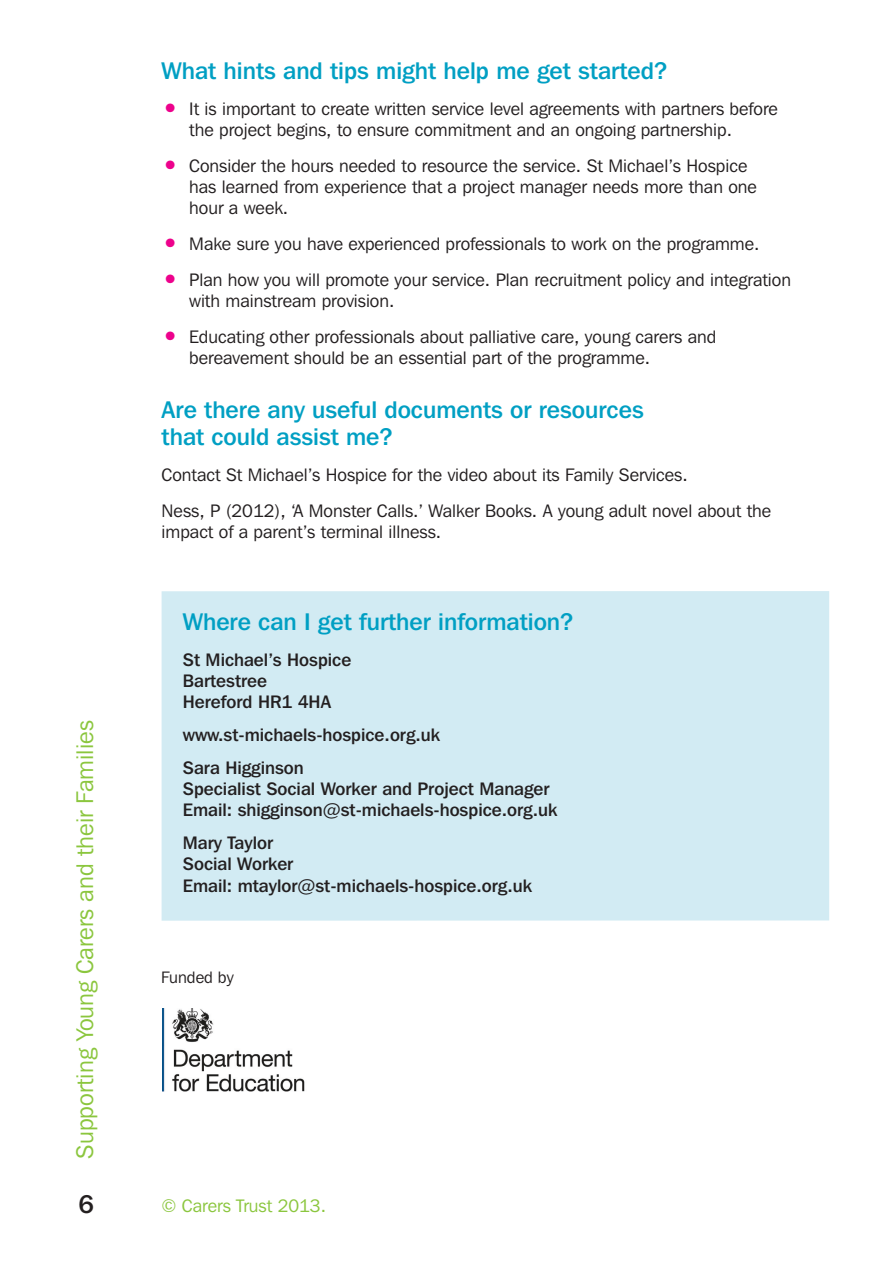
<style>
.page{position:relative;width:893px;height:1263px;background:#fff}
.page>*{position:absolute;margin:0;border:0;box-sizing:border-box;transform-origin:0 0}
.t1{font:500 25.5px "Franklin Gothic IT Cby BT";color:#231f20}
.t2{font:500 24px/27px "Franklin Gothic IT Cby BT";color:#009fc3}
.t3{font:24px "Franklin Gothic IT Cby BT";color:#8bc63e}
.t4{font:18px/21px "Franklin Gothic IT Cby BT";color:#231f20}
.t5{font:500 18px/21px "Franklin Gothic IT Cby BT";color:#231f20}
.t6{font:18px "Franklin Gothic IT Cby BT";color:#8bc63e}
.t7{font:16.5px "Franklin Gothic IT Cby BT";color:#231f20}
.s1{font-weight:600;font-size:30px;color:#ed028c}
</style>
<div class="page">
<div style="left:162px;top:591px;width:667px;height:330px;background:#d2ebf3"></div>
<img style="left:162px;top:1008px;width:143px;height:84px">
<h2 class="t2" style="left:162px;top:56px;width:507px">What hints and tips might help me get started?</h2>
<p class="t4" style="left:189px;top:98px;width:590px;text-indent:-28px"><span class="s1">•</span> It is important to create written service level agreements with partners before the project begins, to ensure commitment and an ongoing partnership.</p>
<p class="t4" style="left:189px;top:155px;width:569px;text-indent:-28px"><span class="s1">•</span> Consider the hours needed to resource the service. St Michael’s Hospice has learned from experience that a project manager needs more than one hour a week.</p>
<p class="t4" style="left:162px;top:233px;width:599px"><span class="s1">•</span> Make sure you have experienced professionals to work on the programme.</p>
<p class="t4" style="left:189px;top:269px;width:603px;text-indent:-28px"><span class="s1">•</span> Plan how you will promote your service. Plan recruitment policy and integration with mainstream provision.</p>
<p class="t4" style="left:189px;top:326px;width:529px;text-indent:-28px"><span class="s1">•</span> Educating other professionals about palliative care, young carers and bereavement should be an essential part of the programme.</p>
<h2 class="t2" style="left:162px;top:395px;width:484px">Are there any useful documents or resources that could assist me?</h2>
<p class="t4" style="left:162px;top:456px;width:611px;line-height:36px">Contact St Michael’s Hospice for the video about its Family Services.<br>Ness, P (2012), ‘A Monster Calls.’ Walker Books. A young adult novel about the</p>
<p class="t4" style="left:162px;top:521px;width:281px">impact of a parent’s terminal illness.</p>
<h2 class="t2" style="left:183px;top:608px;width:392px">Where can I get further information?</h2>
<p class="t5" style="left:183px;top:649px;width:170px">St Michael’s Hospice<br>Bartestree<br>Hereford HR1 4HA</p>
<p class="t5" style="left:183px;top:718px;width:259px;line-height:33px">www.st-michaels-hospice.org.uk<br>Sara Higginson</p>
<p class="t5" style="left:183px;top:778px;width:376px">Specialist Social Worker and Project Manager<br>Email: shigginson@st-michaels-hospice.org.uk</p>
<p class="t5" style="left:183px;top:832px;width:351px">Mary Taylor<br>Social Worker<br>Email: mtaylor@st-michaels-hospice.org.uk</p>
<h2 class="t3" style="left:70px;top:1159px;width:440px;rotate:-90deg">Supporting Young Carers and their Families</h2>
<h1 class="t1" style="left:78px;top:1188px;width:17px">6</h1>
<p class="t6" style="left:162px;top:1195px;width:166px">© Carers Trust 2013.</p>
<p class="t7" style="left:161px;top:967px;width:74px">Funded by</p>
</div>
